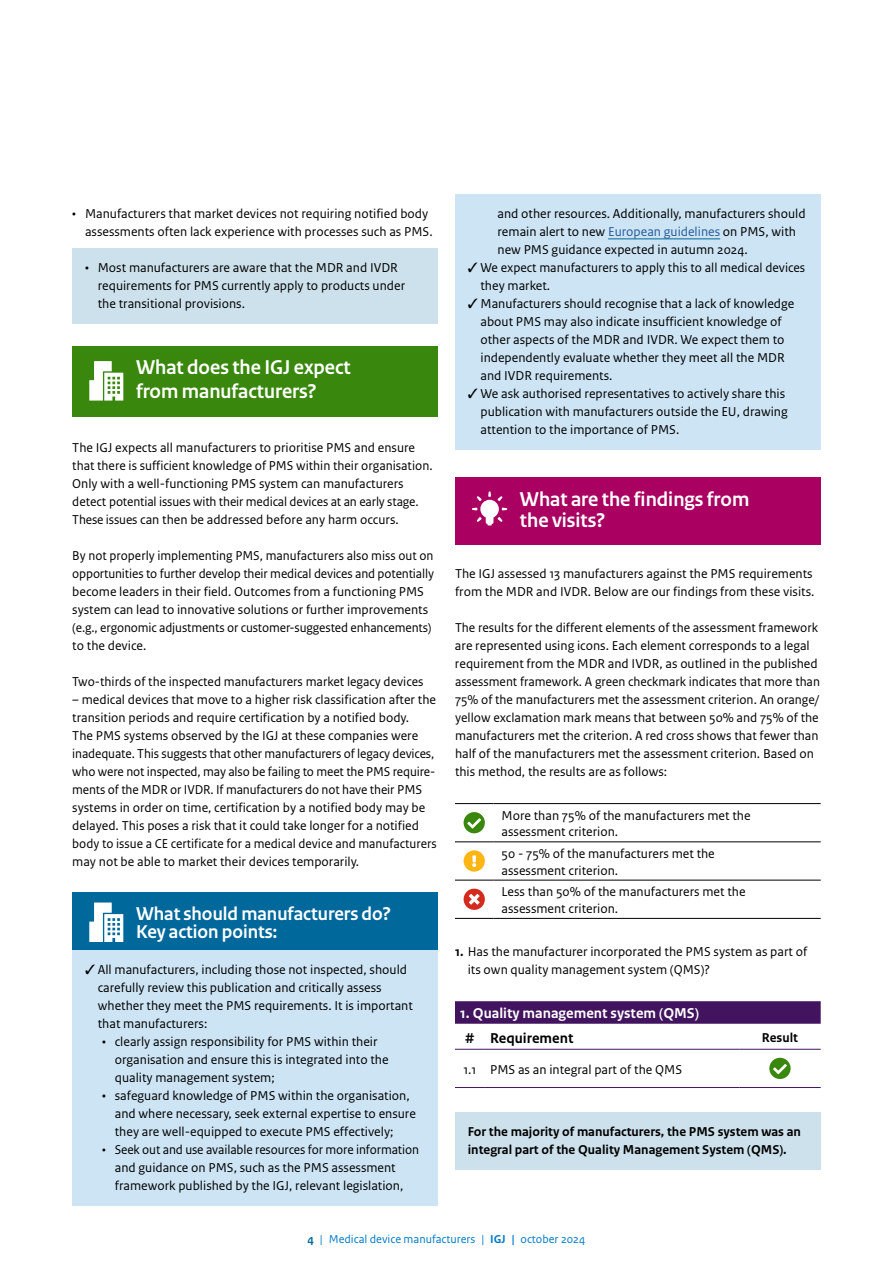
<style>
.page{position:relative;width:893px;height:1263px;background:#fff}
.page>*{position:absolute;margin:0;border:0;box-sizing:border-box;transform-origin:0 0}
.H2_Paragraafkop_kader_groen{font:700 21px/24px "Rijksoverheid Sans Heading";color:#fff}
.H2_Paragraafkop_Violet{font:700 21px/21px "Rijksoverheid Sans Heading";color:#fff}
.H2_Paragraafkop_blauw_2_regels{font:700 19.5px/18px "Rijksoverheid Sans Heading";color:#fff}
.Tabel_Kop{font:700 15px "Rijksoverheid Sans Text";color:#fff}
.Tabel_subKop{font:700 15px "Rijksoverheid Sans Text";color:#000}
.P_RO_Broodtekst{font:13.5px/18px "Rijksoverheid Sans Text";color:#000}
.Kader_opsomming_bullets_blauw_level_2{font:13.5px/18px "Rijksoverheid Sans Text";color:#000}
.Tabel_brood{font:13.5px/16.5px "Rijksoverheid Sans Text";color:#000}
.Kader_opsomming_blauw{font:13.5px/18px "Rijksoverheid Sans Text";color:#000}
.P_Kader_brood_blauw{font:700 13.5px/18px "Rijksoverheid Sans Text";color:#000}
.Tabel_subKop-2{font:700 13.5px "Rijksoverheid Sans Text";color:#000}
.t1{font:12px "Rijksoverheid Sans Text";color:#007bc7}
.s1{color:#275b9b}
.s2{font-weight:700}
.s3{font-weight:700;color:#01689b}
</style>
<div class="page">
<div style="left:72px;top:248px;width:366px;height:75px;background:#cce1eb"></div>
<div style="left:72px;top:346px;width:366px;height:70px;background:#39870c"></div>
<div style="left:72px;top:892px;width:366px;height:63px;background:#01689b"></div>
<div style="left:72px;top:950px;width:366px;height:93px;background:#cce4f4"></div>
<div style="left:72px;top:1022px;width:366px;height:75px;background:#cce4f4"></div>
<div style="left:72px;top:1076px;width:366px;height:75px;background:#cce4f4"></div>
<div style="left:72px;top:1130px;width:366px;height:75px;background:#cce4f4"></div>
<svg style="left:89px;top:361px;width:34px;height:40px"></svg>
<svg style="left:89px;top:902px;width:34px;height:40px"></svg>
<div style="left:455px;top:194px;width:366px;height:75px;background:#cce4f4"></div>
<hr style="left:608px;top:238px;width:112px;height:1px;background:#01689b">
<div style="left:455px;top:248px;width:366px;height:57px;background:#cce4f4"></div>
<div style="left:455px;top:284px;width:366px;height:111px;background:#cce4f4"></div>
<div style="left:455px;top:374px;width:366px;height:75px;background:#cce4f4"></div>
<div style="left:455px;top:477px;width:366px;height:68px;background:#a90061"></div>
<div style="left:455px;top:1112px;width:366px;height:57px;background:#cce1eb"></div>
<svg style="left:472px;top:491px;width:35px;height:34px"></svg>
<hr style="left:455px;top:918px;width:38px;height:1px;background:#000">
<hr style="left:493px;top:918px;width:328px;height:1px;background:#000">
<hr style="left:455px;top:803px;width:38px;height:1px;background:#000">
<hr style="left:493px;top:803px;width:328px;height:1px;background:#000">
<hr style="left:455px;top:841px;width:38px;height:1px;background:#000">
<hr style="left:493px;top:841px;width:328px;height:1px;background:#000">
<hr style="left:455px;top:880px;width:38px;height:1px;background:#000">
<hr style="left:493px;top:880px;width:328px;height:1px;background:#000">
<svg style="left:464px;top:812px;width:21px;height:21px"></svg>
<svg style="left:464px;top:850px;width:21px;height:22px"></svg>
<svg style="left:463px;top:888px;width:22px;height:22px"></svg>
<svg style="left:455px;top:1001px;width:366px;height:23px;background:#451862"></svg>
<hr style="left:455px;top:1049px;width:30px;height:1px;background:#42145f">
<hr style="left:485px;top:1049px;width:254px;height:1px;background:#42145f">
<hr style="left:739px;top:1049px;width:82px;height:1px;background:#42145f">
<hr style="left:455px;top:1087px;width:30px;height:1px;background:#42145f">
<hr style="left:485px;top:1087px;width:254px;height:1px;background:#42145f">
<hr style="left:739px;top:1087px;width:82px;height:1px;background:#42145f">
<svg style="left:769px;top:1058px;width:22px;height:21px"></svg>
<p class="P_RO_Broodtekst" style="left:85px;top:205px;width:349px;text-indent:-13px">• Manufacturers that market devices not requiring notified body assessments often lack experience with processes such as PMS.</p>
<h3 class="Kader_opsomming_blauw" style="left:98px;top:259px;width:309px;text-indent:-13px">• Most manufacturers are aware that the MDR and IVDR requirements for PMS currently apply to products under the transitional provisions.</h3>
<h2 class="H2_Paragraafkop_kader_groen" style="left:136px;top:356px;width:216px">What does the IGJ expect from manufacturers?</h2>
<p class="P_RO_Broodtekst" style="left:72px;top:439px;width:362px">The IGJ expects all manufacturers to prioritise PMS and ensure that there is sufficient knowledge of PMS within their organisation.<br>Only with a well-functioning PMS system can manufacturers detect potential issues with their medical devices at an early stage.<br>These issues can then be addressed before any harm occurs.</p>
<p class="P_RO_Broodtekst" style="left:72px;top:547px;width:363px">By not properly implementing PMS, manufacturers also miss out on opportunities to further develop their medical devices and potentially become leaders in their field. Outcomes from a functioning PMS system can lead to innovative solutions or further improvements (e.g., ergonomic adjustments or customer-suggested enhancements) to the device.</p>
<p class="P_RO_Broodtekst" style="left:72px;top:673px;width:353px">Two-thirds of the inspected manufacturers market legacy devices</p>
<p class="P_RO_Broodtekst" style="left:72px;top:691px;width:366px">– medical devices that move to a higher risk classification after the transition periods and require certification by a notified body.<br>The PMS systems observed by the IGJ at these companies were inadequate. This suggests that other manufacturers of legacy devices, who were not inspected, may also be failing to meet the PMS require&shy;ments of the MDR or IVDR. If manufacturers do not have their PMS systems in order on time, certification by a notified body may be delayed. This poses a risk that it could take longer for a notified body to issue a CE certificate for a medical device and manufacturers may not be able to market their devices temporarily.</p>
<h2 class="H2_Paragraafkop_blauw_2_regels" style="left:136px;top:905px;width:257px">What should manufacturers do?<br>Key action points:</h2>
<p class="P_RO_Broodtekst" style="left:98px;top:961px;width:317px;text-indent:-13px">✓ All manufacturers, including those not inspected, should carefully review this publication and critically assess whether they meet the PMS requirements. It is important that manufacturers:</p>
<h2 class="Kader_opsomming_bullets_blauw_level_2" style="left:102px;top:1033px;width:277px">• clearly assign responsibility for PMS within their</h2>
<h2 class="Kader_opsomming_bullets_blauw_level_2" style="left:115px;top:1051px;width:275px">organisation and ensure this is integrated into the</h2>
<h2 class="Kader_opsomming_bullets_blauw_level_2" style="left:115px;top:1069px;width:161px">quality management system;</h2>
<h2 class="Kader_opsomming_bullets_blauw_level_2" style="left:102px;top:1087px;width:5px">•</h2>
<h2 class="Kader_opsomming_bullets_blauw_level_2" style="left:115px;top:1087px;width:303px">safeguard knowledge of PMS within the organisation, and where necessary, seek external expertise to ensure they are well-equipped to execute PMS effectively;</h2>
<h2 class="Kader_opsomming_bullets_blauw_level_2" style="left:115px;top:1141px;width:306px;text-indent:-13px">• Seek out and use available resources for more information and guidance on PMS, such as the PMS assessment framework published by the IGJ, relevant legislation,</h2>
<h2 class="Kader_opsomming_bullets_blauw_level_2" style="left:497px;top:205px;width:310px">and other resources. Additionally, manufacturers should remain alert to new <span class="s1">European guidelines</span> on PMS, with new PMS guidance expected in autumn 2024.</h2>
<p class="P_RO_Broodtekst" style="left:480px;top:259px;width:326px;text-indent:-13px">✓ We expect manufacturers to apply this to all medical devices they market.</p>
<p class="P_RO_Broodtekst" style="left:480px;top:295px;width:315px;text-indent:-13px">✓ Manufacturers should recognise that a lack of knowledge about PMS may also indicate insufficient knowledge of other aspects of the MDR and IVDR. We expect them to independently evaluate whether they meet all the MDR and IVDR requirements.</p>
<p class="P_RO_Broodtekst" style="left:480px;top:385px;width:309px;text-indent:-13px">✓ We ask authorised representatives to actively share this publication with manufacturers outside the EU, drawing attention to the importance of PMS.</p>
<h2 class="H2_Paragraafkop_Violet" style="left:520px;top:489px;width:231px">What are the findings from the visits?</h2>
<p class="P_RO_Broodtekst" style="left:455px;top:565px;width:361px">The IGJ assessed 13 manufacturers against the PMS requirements from the MDR and IVDR. Below are our findings from these visits.</p>
<p class="P_RO_Broodtekst" style="left:455px;top:619px;width:366px">The results for the different elements of the assessment framework are represented using icons. Each element corresponds to a legal requirement from the MDR and IVDR, as outlined in the published assessment framework. A green checkmark indicates that more than 75% of the manufacturers met the assessment criterion. An orange/ yellow exclamation mark means that between 50% and 75% of the manufacturers met the criterion. A red cross shows that fewer than half of the manufacturers met the assessment criterion. Based on this method, the results are as follows:</p>
<p class="Tabel_brood" style="left:502px;top:807px;width:251px">More than 75% of the manufacturers met the assessment criterion.</p>
<p class="Tabel_brood" style="left:502px;top:846px;width:215px">50 - 75% of the manufacturers met the assessment criterion.</p>
<p class="Tabel_brood" style="left:502px;top:884px;width:246px">Less than 50% of the manufacturers met the assessment criterion.</p>
<p class="P_RO_Broodtekst" style="left:468px;top:943px;width:341px;text-indent:-13px"><span class="s2">1.</span> Has the manufacturer incorporated the PMS system as part of its own quality management system (QMS)?</p>
<p class="Tabel_Kop" style="left:460px;top:1005px;width:240px">1. Quality management system (QMS)</p>
<p class="Tabel_subKop" style="left:465px;top:1029px;width:11px">#</p>
<p class="Tabel_subKop" style="left:490px;top:1029px;width:85px">Requirement</p>
<p class="Tabel_subKop-2" style="left:762px;top:1030px;width:38px">Result</p>
<p class="Tabel_brood" style="left:463px;top:1061px;width:15px">1.1</p>
<p class="Tabel_brood" style="left:490px;top:1061px;width:193px">PMS as an integral part of the QMS</p>
<p class="P_Kader_brood_blauw" style="left:468px;top:1123px;width:335px">For the majority of manufacturers, the PMS system was an integral part of the Quality Management System (QMS).</p>
<p class="t1" style="left:308px;top:1232px;width:279px"><span class="s3">4</span> | Medical device manufacturers | <span class="s2">IGJ |</span> october 2024</p>
</div>
